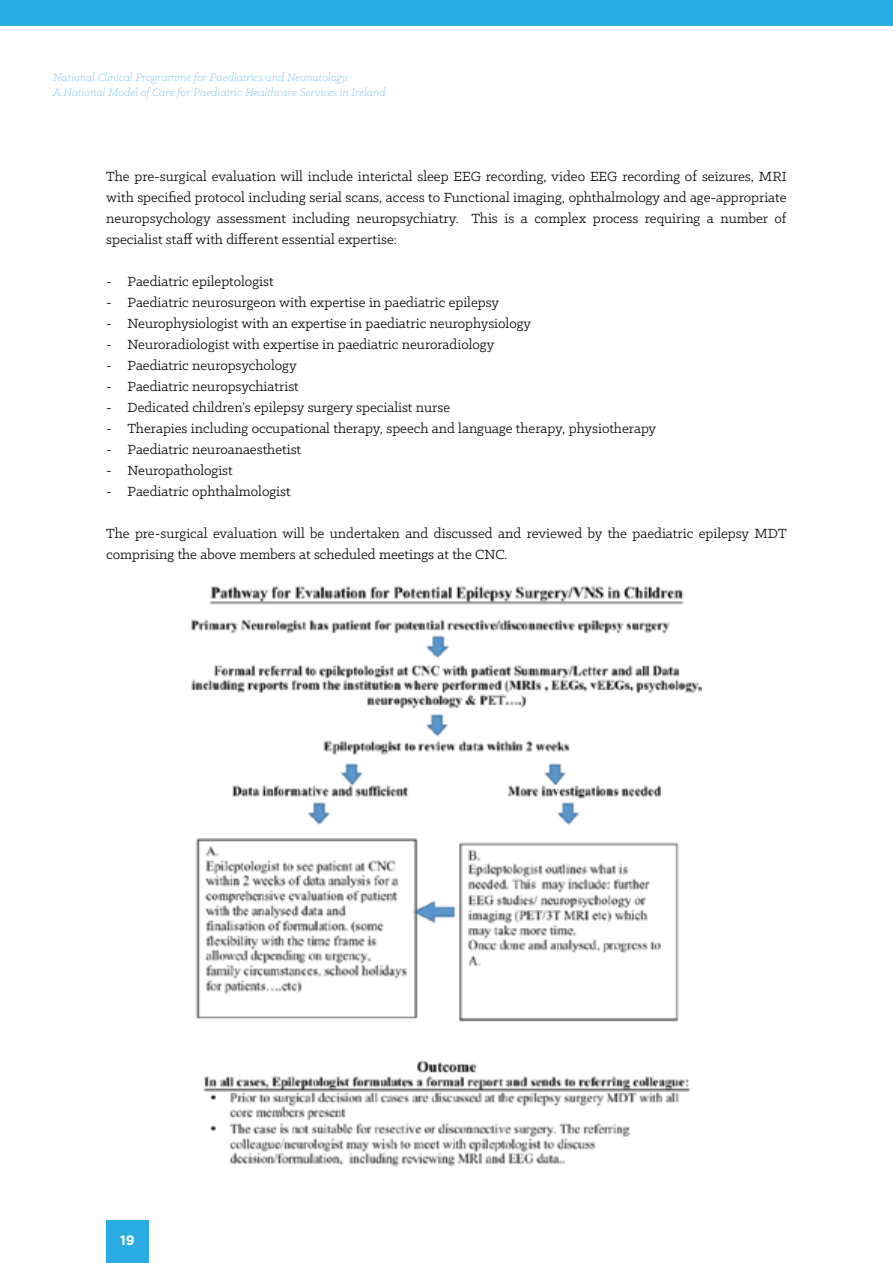
<style>
.page{position:relative;width:893px;height:1263px;background:#fff}
.page>*{position:absolute;margin:0;border:0;box-sizing:border-box;transform-origin:0 0}
.t1{font:15px/21px "Klinic Slab";color:#000;text-align:justify}
.t2{font:700 13.5px "Gotham HTF";color:#fff}
.t3{font:italic 300 12px/14.4px "Klinic Slab";color:#6fbce9}
</style>
<div class="page">
<img style="left:192px;top:586px;width:509px;height:581px">
<div style="left:0;top:0;width:893px;height:26px;background:#2aace2"></div>
<div style="left:106px;top:1220px;width:43px;height:43px;background:#2aace2"></div>
<p class="t3" style="left:53px;top:70px;width:334px">National Clinical Programme for Paediatrics and Neonatology:<br>A National Model of Care for Paediatric Healthcare Services in Ireland</p>
<p class="t1" style="left:106px;top:166px;width:682px">The pre-surgical evaluation will include interictal sleep EEG recording, video EEG recording of seizures, MRI with specified protocol including serial scans, access to Functional imaging, ophthalmology and age-appropriate neuropsychology assessment including neuropsychiatry. This is a complex process requiring a number of specialist staff with different essential expertise:</p>
<p class="t1" style="left:106px;top:271px;width:169px">- Paediatric epileptologist</p>
<p class="t1" style="left:106px;top:292px;width:394px">- Paediatric neurosurgeon with expertise in paediatric epilepsy</p>
<p class="t1" style="left:106px;top:313px;width:426px">- Neurophysiologist with an expertise in paediatric neurophysiology</p>
<p class="t1" style="left:106px;top:334px;width:390px">- Neuroradiologist with expertise in paediatric neuroradiology</p>
<p class="t1" style="left:106px;top:355px;width:192px">- Paediatric neuropsychology</p>
<p class="t1" style="left:106px;top:376px;width:194px">- Paediatric neuropsychiatrist</p>
<p class="t1" style="left:106px;top:397px;width:345px">- Dedicated children’s epilepsy surgery specialist nurse</p>
<p class="t1" style="left:106px;top:418px;width:551px">- Therapies including occupational therapy, speech and language therapy, physiotherapy</p>
<p class="t1" style="left:106px;top:439px;width:196px">- Paediatric neuroanaesthetist</p>
<p class="t1" style="left:106px;top:460px;width:128px">- Neuropathologist</p>
<p class="t1" style="left:106px;top:481px;width:186px">- Paediatric ophthalmologist</p>
<p class="t1" style="left:106px;top:523px;width:682px">The pre-surgical evaluation will be undertaken and discussed and reviewed by the paediatric epilepsy MDT comprising the above members at scheduled meetings at the CNC.</p>
<p class="t2" style="left:120px;top:1232px;width:16px">19</p>
</div>
